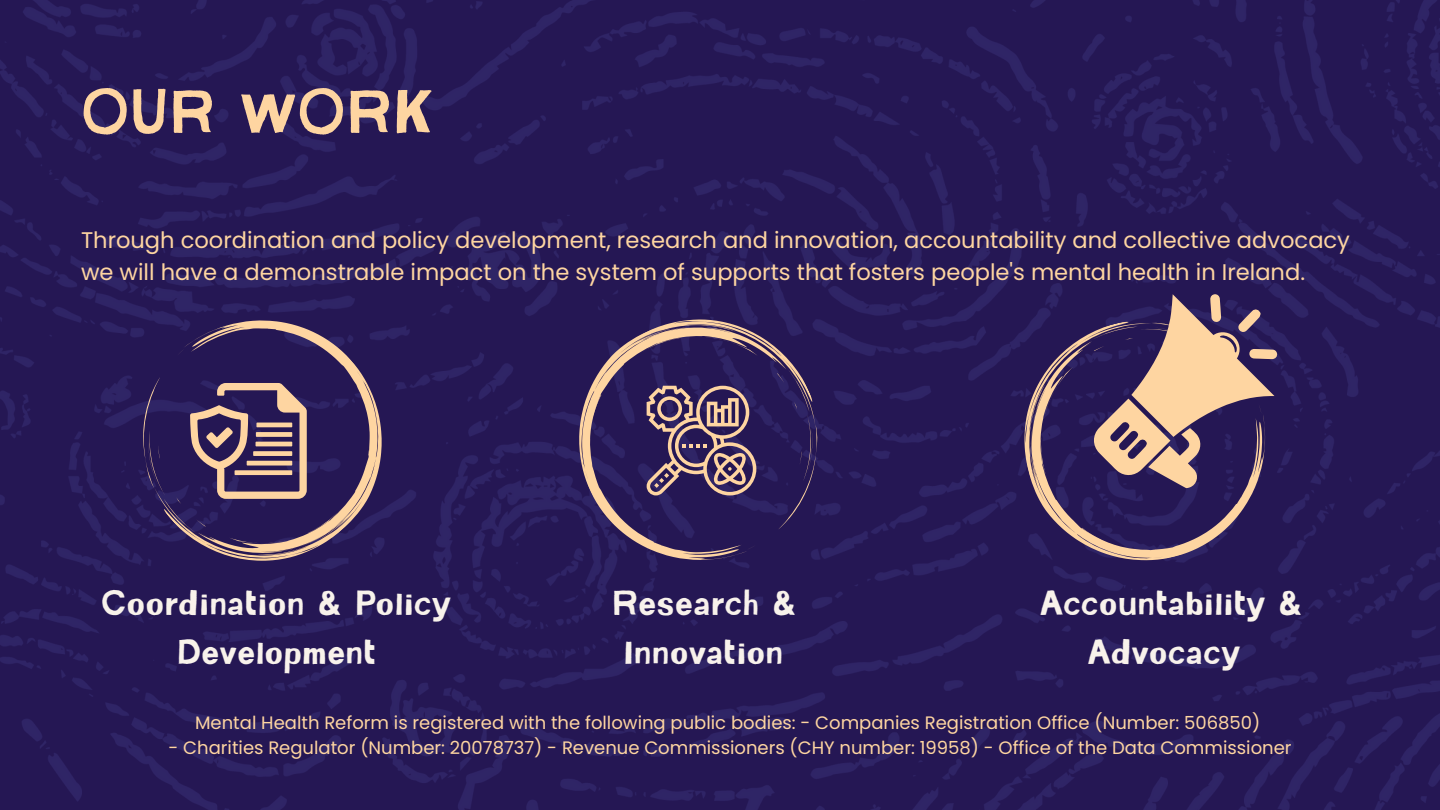
<style>
.page{position:relative;width:1440px;height:810px;background:#fff}
.page>*{position:absolute;margin:0;border:0;box-sizing:border-box;transform-origin:0 0}
.t1{font:62px "YWFTHLLVTKA";color:#fed5a1}
.t2{font:35.6px/49.5px "YWFTHLLVTKA";color:#f8f2eb;text-align:center}
.t3{font:22.6px/31.5px "Poppins";color:#fed5a1}
.t4{font:18px "Poppins";color:#fed5a1}
</style>
<div class="page">
<img style="left:0;top:0;width:1440px;height:810px">
<svg style="left:539px;top:280px;width:320px;height:320px;background:#30215a"></svg>
<svg style="left:581px;top:395px;width:23px;height:49px"></svg>
<svg style="left:642px;top:320px;width:207px;height:210px;background:#443361"></svg>
<svg style="left:91px;top:270px;width:340px;height:340px;background:#2e2059"></svg>
<svg style="left:357px;top:405px;width:22px;height:51px"></svg>
<svg style="left:998px;top:294px;width:294px;height:292px;background:#35265b"></svg>
<svg style="left:1082px;top:526px;width:46px;height:28px"></svg>
<svg style="left:1031px;top:294px;width:247px;height:194px;background:#6f586f"></svg>
<svg style="left:102px;top:377px;width:240px;height:190px;background:#473562"></svg>
<p class="t1" style="left:81px;top:86px;width:354px">OUR WORK</p>
<p class="t3" style="left:81px;top:225px;width:1271px">Through coordination and policy development, research and innovation, accountability and collective advocacy we will have a demonstrable impact on the system of supports that fosters people's mental health in Ireland.</p>
<p class="t2" style="left:611px;top:581px;width:185px">Research &amp;<br>Innovation</p>
<p class="t2" style="left:101px;top:581px;width:351px">Coordination &amp; Policy<br>Development</p>
<p class="t2" style="left:1040px;top:581px;width:263px">Accountability &amp;<br>Advocacy</p>
<h1 class="t4" style="left:195px;top:710px;width:1067px">Mental Health Reform is registered with the following public bodies: - Companies Registration Office (Number: 506850)</h1>
<h3 class="t4" style="left:169px;top:735px;width:1125px">- Charities Regulator (Number: 20078737) - Revenue Commissioners (CHY number: 19958) - Office of the Data Commissioner</h3>
</div>
